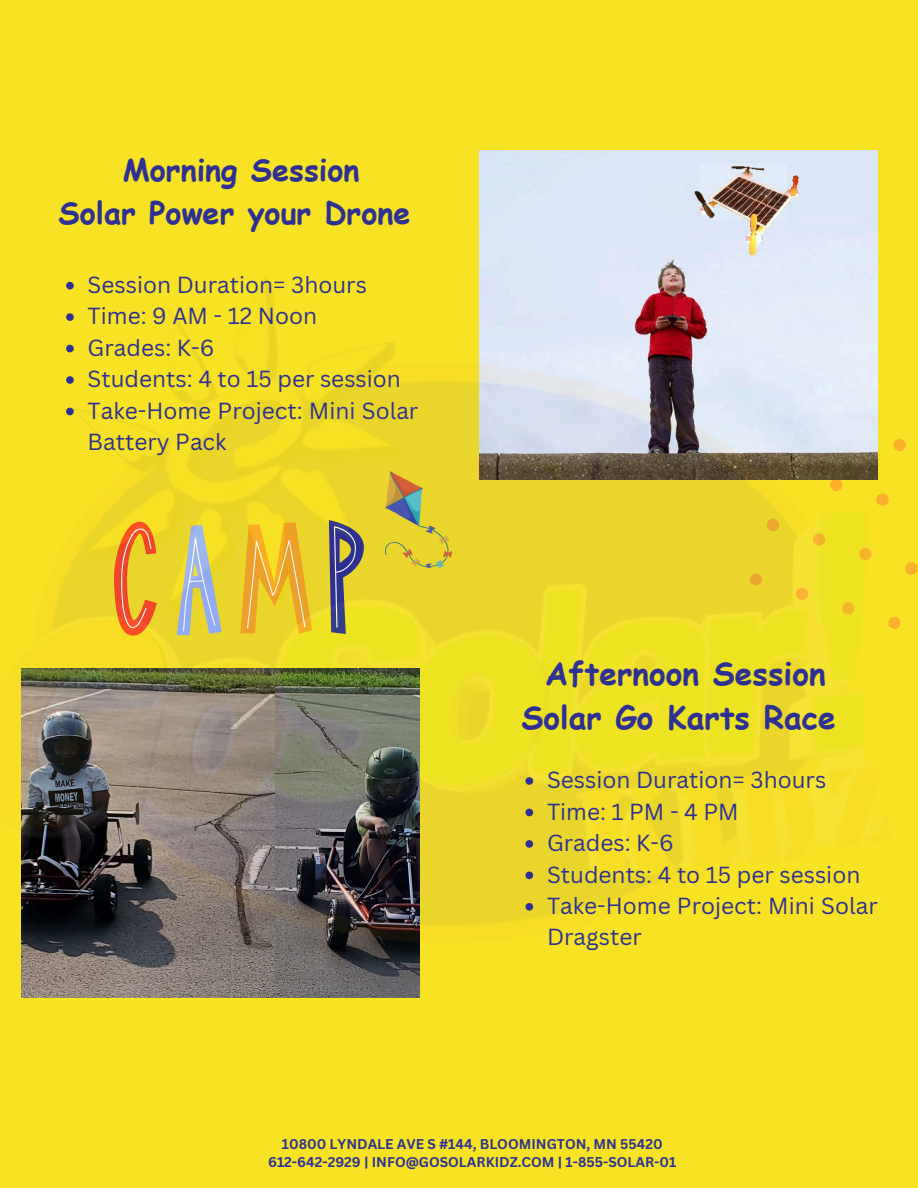
<style>
.page{position:relative;width:918px;height:1188px;background:#f7e224}
.page>*{position:absolute;margin:0;border:0;box-sizing:border-box;transform-origin:0 0}
.t1{font:700 31.8px/44.2px "Comic Sans MS";color:#2e3192;text-align:center}
.t2{font:700 30.6px/42.8px "Comic Sans MS";color:#2e3192;text-align:center}
.t3{font:22.65px/31.5px "Canva Sans";color:#2e3192}
.t4{font:700 13.8px "Canva Sans";color:#2e3192}
</style>
<div class="page">
<img style="left:21px;top:962px;width:398px;height:35px">
<img style="left:479px;top:151px;width:399px;height:107px">
<img style="left:19px;top:258px;width:899px;height:704px">
<svg style="left:66px;top:282px;width:8px;height:7px"></svg>
<svg style="left:66px;top:313px;width:8px;height:8px"></svg>
<svg style="left:66px;top:345px;width:8px;height:7px"></svg>
<svg style="left:66px;top:376px;width:8px;height:8px"></svg>
<svg style="left:66px;top:408px;width:8px;height:7px"></svg>
<svg style="left:525px;top:777px;width:8px;height:8px"></svg>
<svg style="left:525px;top:809px;width:8px;height:7px"></svg>
<svg style="left:525px;top:840px;width:8px;height:8px"></svg>
<svg style="left:525px;top:872px;width:8px;height:7px"></svg>
<svg style="left:525px;top:903px;width:8px;height:8px"></svg>
<p class="t2" style="left:59px;top:148px;width:353px">Morning Session<br>Solar Power your Drone</p>
<p class="t3" style="left:88px;top:268px;width:281px">Session Duration= 3hours</p>
<p class="t3" style="left:88px;top:300px;width:231px">Time: 9 AM - 12 Noon</p>
<p class="t3" style="left:88px;top:331px;width:128px">Grades: K-6</p>
<p class="t3" style="left:88px;top:363px;width:315px">Students: 4 to 15 per session</p>
<p class="t3" style="left:88px;top:394px;width:332px">Take-Home Project: Mini Solar<br>Battery Pack</p>
<p class="t1" style="left:521px;top:650px;width:316px">Afternoon Session<br>Solar Go Karts Race</p>
<p class="t3" style="left:547px;top:764px;width:281px">Session Duration= 3hours</p>
<p class="t3" style="left:547px;top:795px;width:193px">Time: 1 PM - 4 PM</p>
<h1 class="t3" style="left:547px;top:827px;width:128px">Grades: K-6</h1>
<p class="t3" style="left:547px;top:858px;width:315px">Students: 4 to 15 per session</p>
<p class="t3" style="left:547px;top:890px;width:332px">Take-Home Project: Mini Solar<br>Dragster</p>
<p class="t4" style="left:282px;top:1134px;width:382px">10800 LYNDALE AVE S #144, BLOOMINGTON, MN 55420</p>
<p class="t4" style="left:268px;top:1153px;width:410px">612-642-2929 | INFO@GOSOLARKIDZ.COM | 1-855-SOLAR-01</p>
</div>
